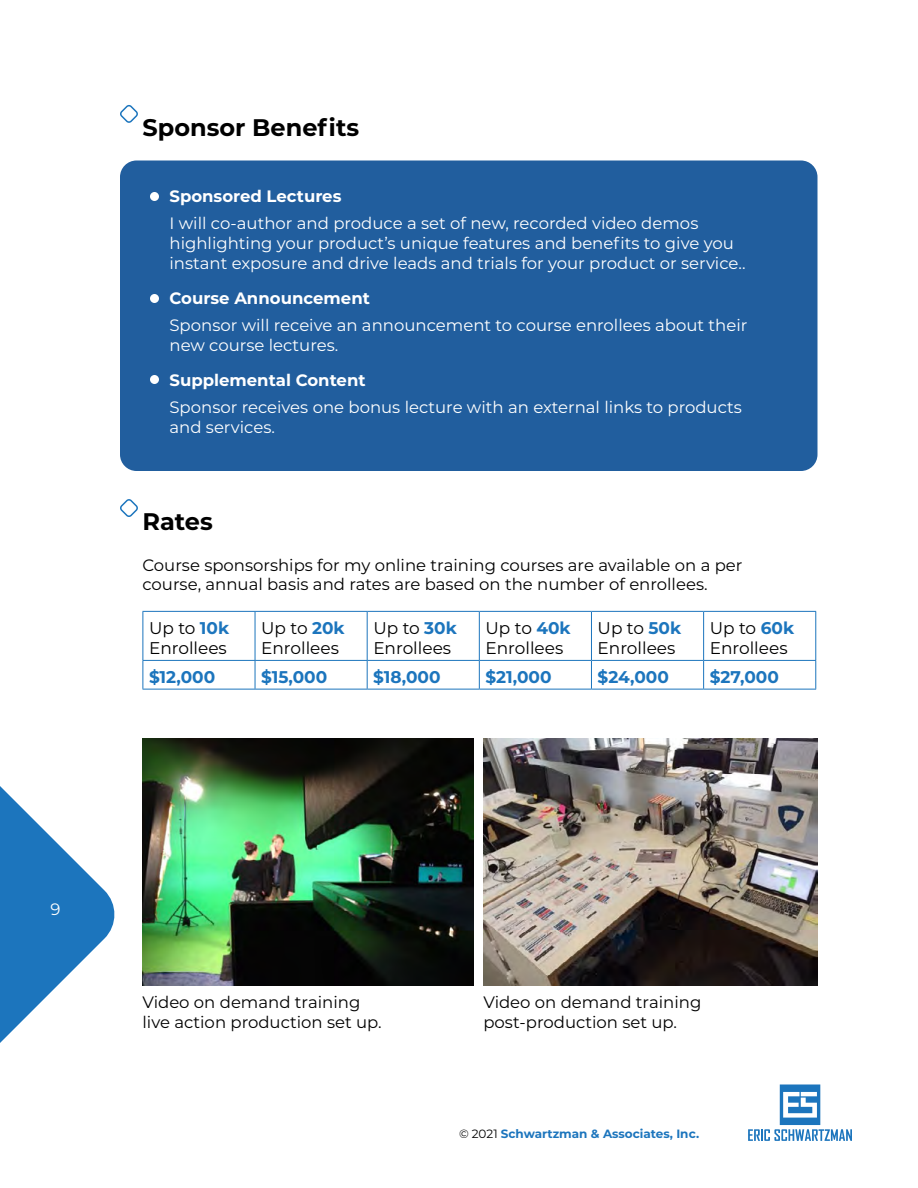
<style>
.page{position:relative;width:918px;height:1188px;background:#fff}
.page>*{position:absolute;margin:0;border:0;box-sizing:border-box;transform-origin:0 0}
.t1{font:700 24px "Montserrat";color:#000}
.t2{font:16.95px/20.4px "Montserrat";color:#000}
.t3{font:700 16.95px "Montserrat";color:#1c75bd}
.t4{font:16.5px/19.8px "Montserrat";color:#fff}
.t5{font:16.5px/19.8px "Montserrat";color:#000}
.t6{font:700 16.5px "Montserrat";color:#fff}
.t7{font:700 12px "Montserrat";color:#1c75bd}
.s1{font-weight:700;color:#1c75bd}
.s2{font-weight:400;color:#000}
</style>
<div class="page">
<div style="left:120px;top:160px;width:698px;height:311px;background:#215e9e;border-radius:16px"></div>
<svg style="left:120px;top:499px;width:18px;height:18px"></svg>
<hr style="left:143px;top:612px;width:1px;height:48px;background:#1c75bd">
<hr style="left:142px;top:611px;width:113px;height:1px;background:#1c75bd">
<hr style="left:255px;top:612px;width:1px;height:48px;background:#1c75bd">
<hr style="left:255px;top:611px;width:112px;height:1px;background:#1c75bd">
<hr style="left:367px;top:612px;width:1px;height:48px;background:#1c75bd">
<hr style="left:367px;top:611px;width:112px;height:1px;background:#1c75bd">
<hr style="left:479px;top:612px;width:1px;height:48px;background:#1c75bd">
<hr style="left:479px;top:611px;width:112px;height:1px;background:#1c75bd">
<hr style="left:591px;top:612px;width:1px;height:48px;background:#1c75bd">
<hr style="left:591px;top:611px;width:113px;height:1px;background:#1c75bd">
<hr style="left:703px;top:612px;width:1px;height:48px;background:#1c75bd">
<hr style="left:704px;top:611px;width:112px;height:1px;background:#1c75bd">
<hr style="left:815px;top:612px;width:1px;height:48px;background:#1c75bd">
<svg style="left:143px;top:661px;width:1px;height:28px"></svg>
<hr style="left:142px;top:660px;width:113px;height:1px;background:#1c75bd">
<hr style="left:142px;top:689px;width:113px;height:1px;background:#1c75bd">
<svg style="left:255px;top:661px;width:1px;height:28px"></svg>
<hr style="left:255px;top:660px;width:112px;height:1px;background:#1c75bd">
<hr style="left:255px;top:689px;width:112px;height:1px;background:#1c75bd">
<svg style="left:367px;top:661px;width:1px;height:28px"></svg>
<hr style="left:367px;top:660px;width:112px;height:1px;background:#1c75bd">
<hr style="left:367px;top:689px;width:112px;height:1px;background:#1c75bd">
<svg style="left:479px;top:661px;width:1px;height:28px"></svg>
<hr style="left:479px;top:660px;width:112px;height:1px;background:#1c75bd">
<hr style="left:479px;top:689px;width:112px;height:1px;background:#1c75bd">
<svg style="left:591px;top:661px;width:1px;height:28px"></svg>
<hr style="left:591px;top:660px;width:113px;height:1px;background:#1c75bd">
<hr style="left:591px;top:689px;width:113px;height:1px;background:#1c75bd">
<svg style="left:703px;top:661px;width:1px;height:28px"></svg>
<hr style="left:704px;top:660px;width:112px;height:1px;background:#1c75bd">
<svg style="left:815px;top:661px;width:1px;height:28px"></svg>
<hr style="left:704px;top:689px;width:112px;height:1px;background:#1c75bd">
<img style="left:142px;top:738px;width:332px;height:248px">
<img style="left:483px;top:738px;width:335px;height:248px">
<svg style="left:120px;top:105px;width:18px;height:18px"></svg>
<div style="left:150px;top:192px;width:9px;height:9px;background:#fff;border-radius:50%"></div>
<div style="left:150px;top:294px;width:9px;height:9px;background:#fff;border-radius:50%"></div>
<div style="left:150px;top:375px;width:9px;height:9px;background:#fff;border-radius:50%"></div>
<svg style="left:748px;top:1084px;width:104px;height:57px"></svg>
<svg style="left:0;top:786px;width:115px;height:257px;fill:#1c75bd"></svg>
<h1 class="t1" style="left:142px;top:110px;width:218px">Sponsor Benefits</h1>
<p class="t6" style="left:170px;top:184px;width:173px">Sponsored Lectures</p>
<p class="t4" style="left:170px;top:213px;width:578px">I will co-author and produce a set of new, recorded video demos highlighting your product’s unique features and benefits to give you instant exposure and drive leads and trials for your product or service..</p>
<p class="t6" style="left:170px;top:286px;width:202px">Course Announcement</p>
<p class="t4" style="left:170px;top:315px;width:579px">Sponsor will receive an announcement to course enrollees about their new course lectures.</p>
<p class="t6" style="left:170px;top:368px;width:198px">Supplemental Content</p>
<p class="t4" style="left:170px;top:397px;width:574px">Sponsor receives one bonus lecture with an external links to products and services.</p>
<h1 class="t1" style="left:142px;top:504px;width:72px">Rates</h1>
<p class="t5" style="left:142px;top:554px;width:602px">Course sponsorships for my online training courses are available on a per course, annual basis and rates are based on the number of enrollees.</p>
<p class="t2" style="left:149px;top:617px;width:82px">Up to <span class="s1">10k<br></span>Enrollees</p>
<p class="t2" style="left:261px;top:617px;width:85px">Up to <span class="s1">20k<br></span>Enrollees</p>
<p class="t2" style="left:373px;top:617px;width:85px">Up to <span class="s1">30k<br></span>Enrollees</p>
<p class="t2" style="left:485px;top:617px;width:87px">Up to <span class="s1">40k<br></span>Enrollees</p>
<p class="t2" style="left:598px;top:617px;width:85px">Up to <span class="s1">50k<br></span>Enrollees</p>
<p class="t2" style="left:710px;top:617px;width:86px">Up to <span class="s1">60k<br></span>Enrollees</p>
<p class="t3" style="left:149px;top:665px;width:68px">$12,000</p>
<p class="t3" style="left:261px;top:665px;width:68px">$15,000</p>
<p class="t3" style="left:373px;top:665px;width:69px">$18,000</p>
<p class="t3" style="left:485px;top:665px;width:68px">$21,000</p>
<p class="t3" style="left:598px;top:665px;width:73px">$24,000</p>
<p class="t3" style="left:710px;top:665px;width:71px">$27,000</p>
<p class="t4" style="left:50px;top:899px;width:12px">9</p>
<p class="t5" style="left:142px;top:992px;width:241px">Video on demand training live action production set up.</p>
<p class="t5" style="left:483px;top:992px;width:219px">Video on demand training post-production set up.</p>
<p class="t7" style="left:459px;top:1125px;width:242px"><span class="s2">© 2021</span> Schwartzman &amp; Associates, Inc.</p>
</div>
